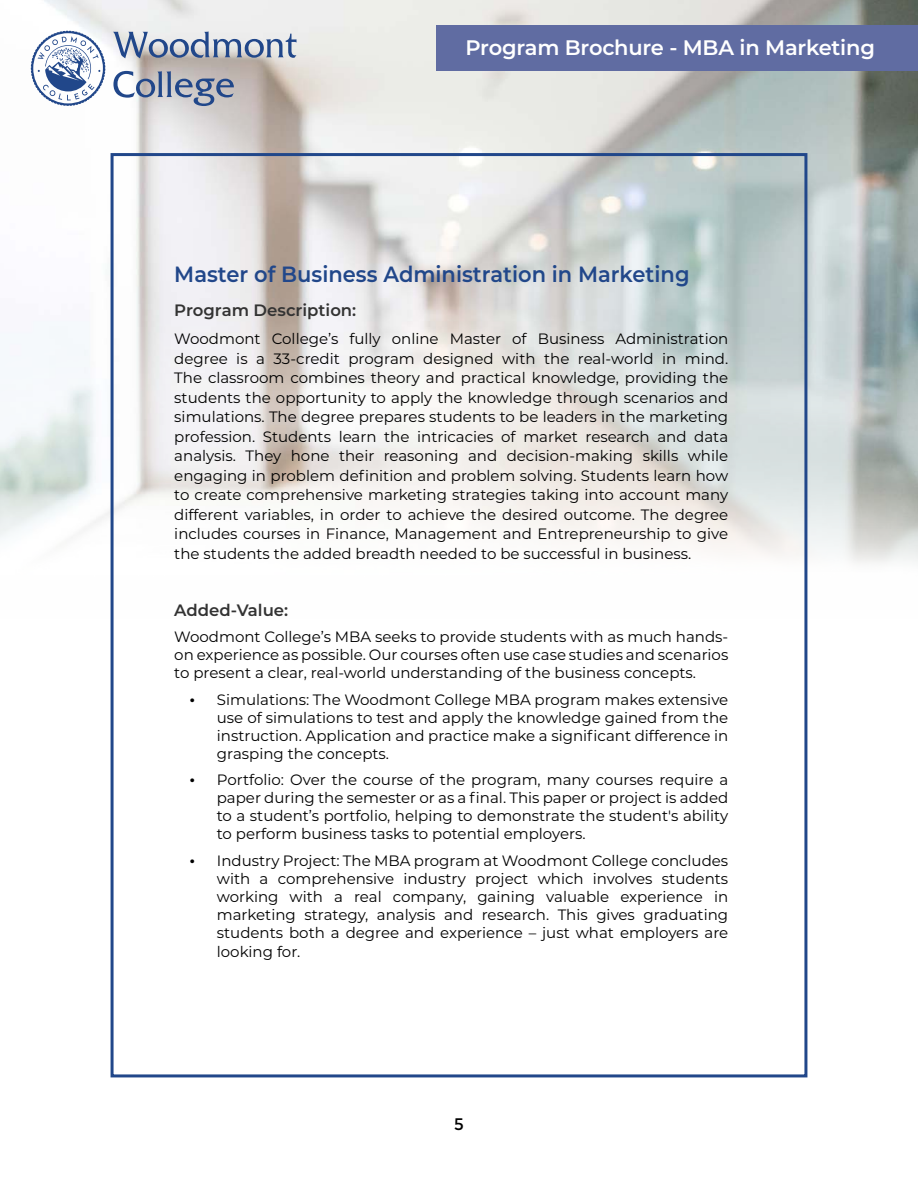
<style>
.page{position:relative;width:918px;height:1188px;background:#fff}
.page>*{position:absolute;margin:0;border:0;box-sizing:border-box;transform-origin:0 0}
.t1{font:600 22.05px "Montserrat";color:#21478a;scale:.95 1}
.t2{font:600 21px "Montserrat";letter-spacing:-.01em;color:#fff}
.t3{font:700 19.5px "Texta";color:#000}
.t4{font:600 16.5px "Montserrat";color:#333}
.t5{font:15px/18px "Montserrat";color:#000;text-align:justify}
.s1{font-family:"Myriad Pro";font-size:18px}
</style>
<div class="page">
<img style="left:0;top:0;width:918px;height:618px">
<div style="left:111px;top:153px;width:696px;height:924px;border:3px solid #21478a"></div>
<svg style="left:113px;top:31px;width:184px;height:27px;background:#acb6c8"></svg>
<svg style="left:113px;top:71px;width:121px;height:35px;background:#a7aebd"></svg>
<svg style="left:31px;top:31px;width:74px;height:75px"></svg>
<div style="left:436px;top:26px;width:482px;height:45px;background:#606ca2"></div>
<h2 class="t2" style="left:466px;top:33px;width:411px">Program Brochure - MBA in Marketing</h2>
<h1 class="t1" style="left:174px;top:259px;width:544px">Master of Business Administration in Marketing</h1>
<p class="t4" style="left:174px;top:299px;width:183px">Program Description:</p>
<p class="t5" style="left:174px;top:329px;width:555px;line-height:19.5px">Woodmont College’s fully online Master of Business Administration degree is a 33-credit program designed with the real-world in mind.<br>The classroom combines theory and practical knowledge, providing the students the opportunity to apply the knowledge through scenarios and simulations. The degree prepares students to be leaders in the marketing profession. Students learn the intricacies of market research and data analysis. They hone their reasoning and decision-making skills while engaging in problem definition and problem solving. Students learn how to create comprehensive marketing strategies taking into account many different variables, in order to achieve the desired outcome. The degree includes courses in Finance, Management and Entrepreneurship to give the students the added breadth needed to be successful in business.</p>
<p class="t4" style="left:174px;top:598px;width:115px">Added-Value:</p>
<p class="t5" style="left:174px;top:627px;width:556px">Woodmont College’s MBA seeks to provide students with as much hands&shy;on experience as possible. Our courses often use case studies and scenarios to present a clear, real-world understanding of the business concepts.</p>
<p class="t5" style="left:217px;top:690px;width:513px;text-indent:-27px"><span class="s1">•</span> Simulations: The Woodmont College MBA program makes extensive use of simulations to test and apply the knowledge gained from the instruction. Application and practice make a significant difference in grasping the concepts.</p>
<p class="t5" style="left:217px;top:770px;width:513px;text-indent:-27px"><span class="s1">•</span> Portfolio: Over the course of the program, many courses require a paper during the semester or as a final. This paper or project is added to a student’s portfolio, helping to demonstrate the student's ability to perform business tasks to potential employers.</p>
<p class="t5" style="left:217px;top:851px;width:513px;text-indent:-27px"><span class="s1">•</span> Industry Project: The MBA program at Woodmont College concludes with a comprehensive industry project which involves students working with a real company, gaining valuable experience in marketing strategy, analysis and research. This gives graduating students both a degree and experience – just what employers are</p>
<p class="t5" style="left:217px;top:943px;width:85px">looking for.</p>
<h3 class="t3" style="left:454px;top:1114px;width:11px">5</h3>
</div>
